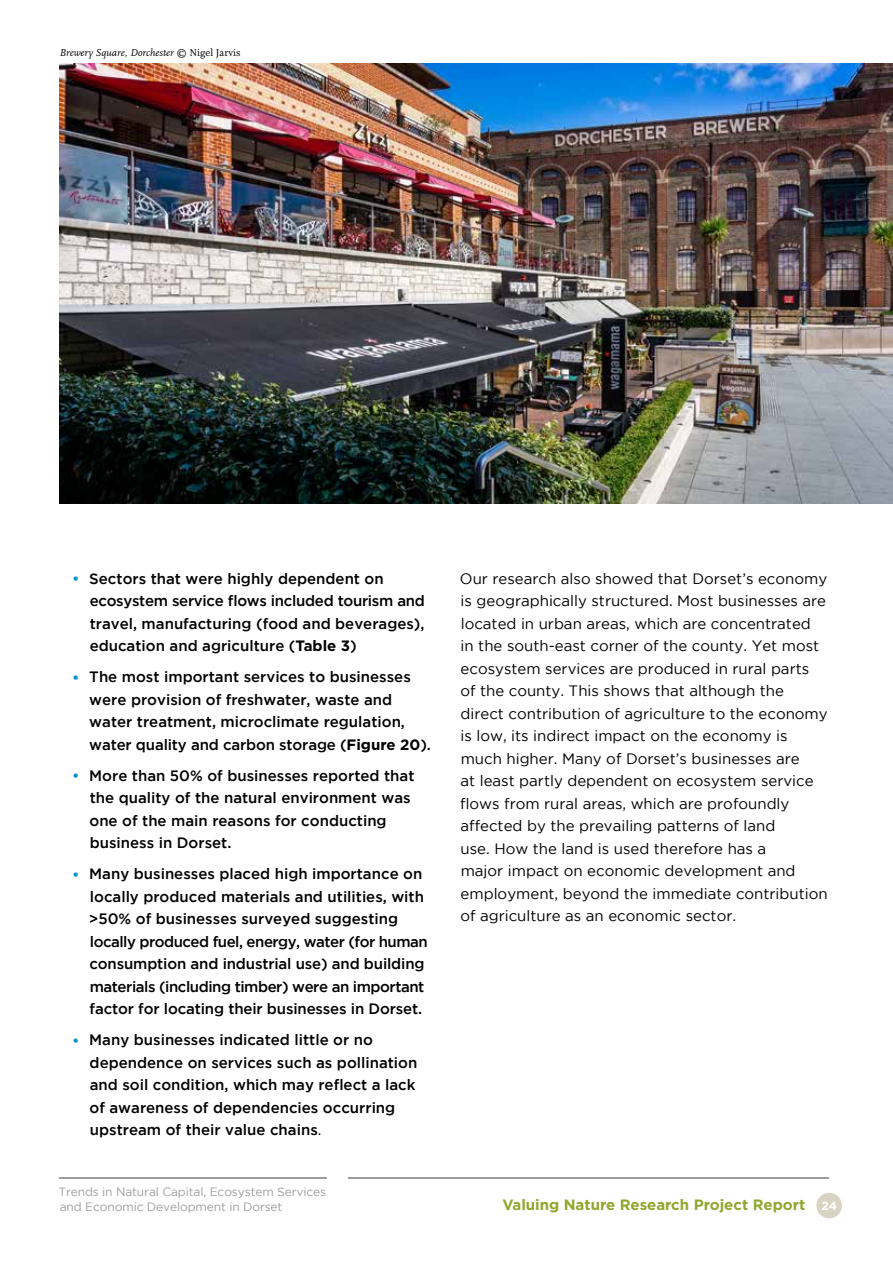
<style>
.page{position:relative;width:893px;height:1263px;background:#fff}
.page>*{position:absolute;margin:0;border:0;box-sizing:border-box;transform-origin:0 0}
.t1{font:500 15px/22.5px "Gotham";color:#000}
.t2{font:15px/22.5px "Gotham";color:#000}
.t3{font:700 15px "Gotham";color:#8fa82e}
.t4{font:12px/15px "Gotham";letter-spacing:-.01em;color:#9d9d9c}
.t5{font:italic 10.5px "FF Scala";color:#000}
.s1{font-style:normal}
.s2{color:#0092ce}
.s3{font-weight:700}
.s4{font-weight:400}
.s5{font-size:12px;color:#fff}
</style>
<div class="page">
<div style="left:816px;top:1193px;width:26px;height:25px;background:#d9d3c3;border-radius:50%"></div>
<hr style="left:349px;top:1178px;width:480px;height:1px;background:#9d9d9c">
<hr style="left:60px;top:1178px;width:267px;height:1px;background:#9d9d9c">
<img style="left:60px;top:64px;width:833px;height:440px">
<p class="t5" style="left:59px;top:47px;width:182px">Brewery Square, Dorchester <span class="s1">© Nigel Jarvis</span></p>
<p class="t1" style="left:90px;top:567px;width:337px;text-indent:-17px"><span class="s2">•</span> Sectors that were highly dependent on ecosystem service flows included tourism and travel, manufacturing (food and beverages), education and agriculture (<span class="s3">Table 3</span>)</p>
<p class="t1" style="left:89px;top:665px;width:343px;text-indent:-17px"><span class="s2">•</span> The most important services to businesses were provision of freshwater, waste and water treatment, microclimate regulation, water quality and carbon storage (<span class="s3">Figure 20</span>).</p>
<p class="t1" style="left:89px;top:764px;width:326px;text-indent:-17px"><span class="s2">•</span> More than 50% of businesses reported that the quality of the natural environment was one of the main reasons for conducting business in Dorset.</p>
<p class="t1" style="left:89px;top:862px;width:341px;text-indent:-17px"><span class="s2">•</span> Many businesses placed high importance on locally produced materials and utilities, with &gt;50% of businesses surveyed suggesting locally produced fuel, energy, water (for human consumption and industrial use) and building materials (including timber) were an important factor for locating their businesses in Dorset.</p>
<p class="t1" style="left:89px;top:1028px;width:329px;text-indent:-17px"><span class="s2">•</span> Many businesses indicated little or no dependence on services such as pollination and soil condition, which may reflect a lack of awareness of dependencies occurring upstream of their value chains<span class="s4">.</span></p>
<p class="t2" style="left:460px;top:567px;width:369px">Our research also showed that Dorset’s economy is geographically structured. Most businesses are located in urban areas, which are concentrated<br>in the south-east corner of the county. Yet most ecosystem services are produced in rural parts<br>of the county. This shows that although the direct contribution of agriculture to the economy is low, its indirect impact on the economy is much higher. Many of Dorset’s businesses are<br>at least partly dependent on ecosystem service flows from rural areas, which are profoundly affected by the prevailing patterns of land<br>use. How the land is used therefore has a<br>major impact on economic development and employment, beyond the immediate contribution of agriculture as an economic sector.</p>
<p class="t4" style="left:58px;top:1184px;width:269px">Trends in Natural Capital, Ecosystem Services and Economic Development in Dorset</p>
<p class="t3" style="left:502px;top:1196px;width:336px">Valuing Nature Research Project Report <span class="s5">24</span></p>
</div>
